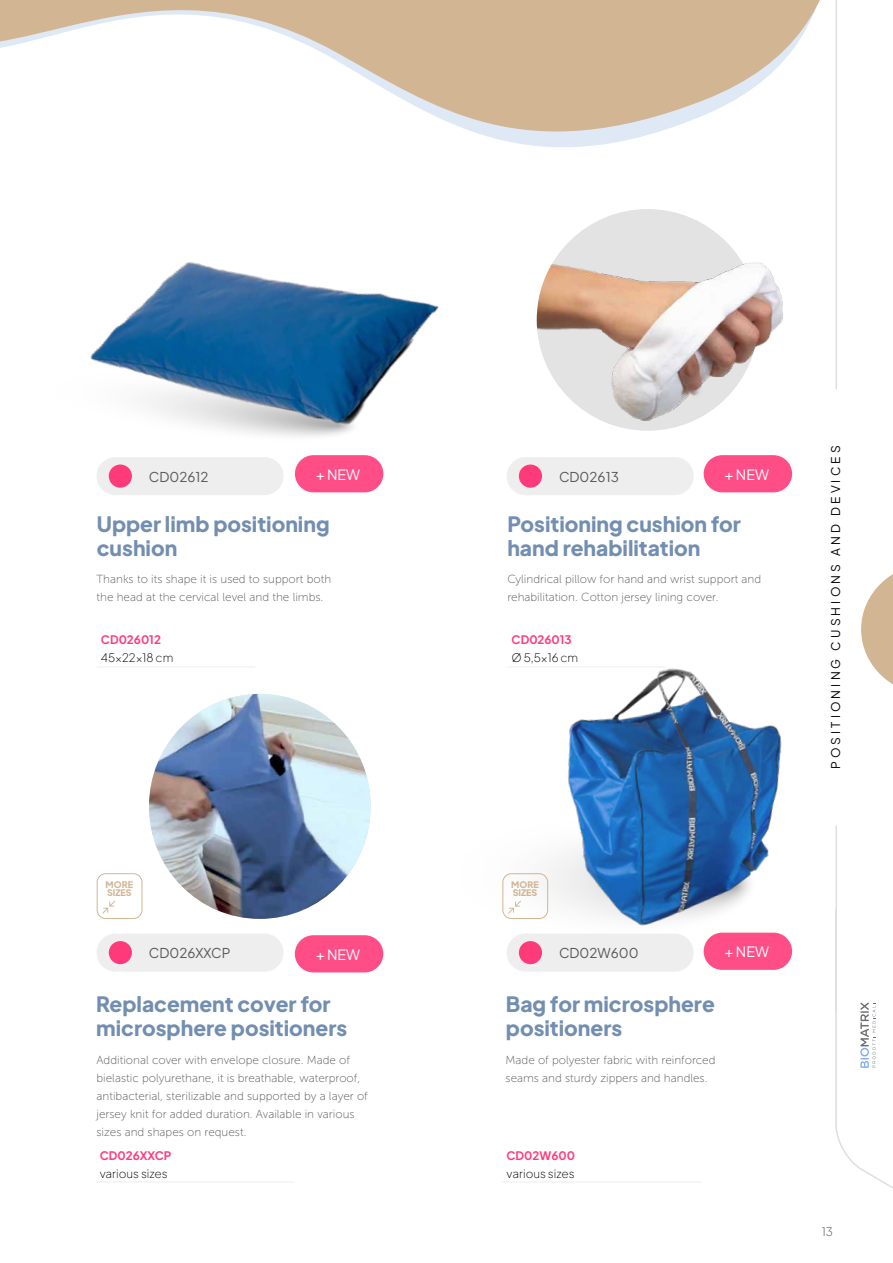
<style>
.page{position:relative;width:893px;height:1263px;background:#fff}
.page>*{position:absolute;margin:0;border:0;box-sizing:border-box;transform-origin:0 0}
.t1{font:21px/24px "Plus Jakarta Sans";color:#728eb0}
.t2{font:14.25px "Plus Jakarta Sans";color:#fff}
.t3{font:13.5px "Plus Jakarta Sans";color:#575756}
.t4{font:12px "Plus Jakarta Sans";letter-spacing:.26em;color:#000}
.t5{font:11.7px/18px "Museo Sans 100";color:#575756}
.t6{font:200 11.7px "Plus Jakarta Sans";color:#000}
.t7{font:11.7px "Plus Jakarta Sans";color:#ff3a7a}
.t8{font:300 11.7px "Plus Jakarta Sans";color:#6a6d71}
.t9{font:9px/8.2px "Plus Jakarta Sans";color:#d2b593}
</style>
<div class="page">
<hr style="left:835px;top:826px;width:2px;height:186px;background:#dedede">
<hr style="left:835px;top:0;width:2px;height:389px;background:#dedede">
<svg style="left:835px;top:906px;width:58px;height:283px"></svg>
<svg style="left:861px;top:574px;width:32px;height:111px"></svg>
<img style="left:552px;top:375px;width:50px;height:46px">
<img style="left:602px;top:375px;width:142px;height:56px">
<img style="left:149px;top:694px;width:222px;height:225px">
<hr style="left:97px;top:667px;width:158px;height:1px;background:#ededed">
<hr style="left:502px;top:1182px;width:200px;height:1px;background:#ededed">
<hr style="left:95px;top:1182px;width:200px;height:1px;background:#ededed">
<img style="left:97px;top:375px;width:413px;height:120px">
<img style="left:504px;top:666px;width:289px;height:295px">
<div style="left:295px;top:455px;width:88px;height:37px;background:#ff4e87;border-radius:19px"></div>
<div style="left:295px;top:935px;width:88px;height:37px;background:#ff4e87;border-radius:19px"></div>
<div style="left:704px;top:455px;width:88px;height:37px;background:#ff4e87;border-radius:19px"></div>
<div style="left:704px;top:933px;width:88px;height:37px;background:#ff4e87;border-radius:19px"></div>
<svg style="left:102px;top:901px;width:13px;height:13px"></svg>
<div style="left:97px;top:873px;width:45px;height:46px;border:1px solid #d2b593;border-radius:9px"></div>
<svg style="left:508px;top:901px;width:13px;height:13px"></svg>
<div style="left:502px;top:873px;width:46px;height:46px;border:1px solid #d2b593;border-radius:9px"></div>
<div style="left:97px;top:457px;width:187px;height:38px;background:#ededed;border-radius:19px"></div>
<div style="left:109px;top:464px;width:23px;height:24px;background:#ff3a7a;border-radius:50%"></div>
<div style="left:507px;top:457px;width:187px;height:38px;background:#ededed;border-radius:19px"></div>
<div style="left:519px;top:464px;width:23px;height:24px;background:#ff3a7a;border-radius:50%"></div>
<div style="left:97px;top:933px;width:187px;height:39px;background:#ededed;border-radius:19px"></div>
<div style="left:109px;top:941px;width:23px;height:23px;background:#ff3a7a;border-radius:50%"></div>
<div style="left:507px;top:933px;width:187px;height:39px;background:#ededed;border-radius:19px"></div>
<div style="left:519px;top:941px;width:23px;height:23px;background:#ff3a7a;border-radius:50%"></div>
<svg style="left:90px;top:171px;width:746px;height:204px"></svg>
<svg style="left:0;top:0;width:836px;height:171px"></svg>
<p class="t2" style="left:316px;top:463px;width:46px">+ NEW</p>
<p class="t3" style="left:149px;top:465px;width:61px">CD02612</p>
<p class="t3" style="left:559px;top:465px;width:61px">CD02613</p>
<p class="t2" style="left:725px;top:463px;width:46px">+ NEW</p>
<h1 class="t1" style="left:97px;top:510px;width:234px">Upper limb positioning cushion</h1>
<h1 class="t1" style="left:507px;top:510px;width:235px">Positioning cushion for hand rehabilitation</h1>
<p class="t5" style="left:97px;top:570px;width:236px">Thanks to its shape it is used to support both the head at the cervical level and the limbs.</p>
<p class="t5" style="left:507px;top:570px;width:255px">Cylindrical pillow for hand and wrist support and rehabilitation. Cotton jersey lining cover.</p>
<p class="t7" style="left:101px;top:630px;width:62px">CD026012</p>
<p class="t6" style="left:101px;top:649px;width:74px">45x22x18 cm</p>
<p class="t7" style="left:512px;top:630px;width:62px">CD026013</p>
<p class="t6" style="left:512px;top:649px;width:68px">Ø 5,5x16 cm</p>
<p class="t9" style="left:106px;top:879px;width:29px">MORE<br>SIZES</p>
<p class="t9" style="left:511px;top:879px;width:29px">MORE<br>SIZES</p>
<p class="t3" style="left:149px;top:942px;width:83px">CD026XXCP</p>
<p class="t3" style="left:559px;top:942px;width:81px">CD02W600</p>
<p class="t2" style="left:316px;top:943px;width:46px">+ NEW</p>
<p class="t2" style="left:725px;top:940px;width:46px">+ NEW</p>
<h1 class="t1" style="left:96px;top:990px;width:253px">Replacement cover for microsphere positioners</h1>
<h1 class="t1" style="left:506px;top:990px;width:210px">Bag for microsphere positioners</h1>
<p class="t5" style="left:97px;top:1051px;width:273px">Additional cover with envelope closure. Made of bielastic polyurethane, it is breathable, waterproof, antibacterial, sterilizable and supported by a layer of jersey knit for added duration. Available in various sizes and shapes on request.</p>
<p class="t5" style="left:506px;top:1051px;width:211px">Made of polyester fabric with reinforced seams and sturdy zippers and handles.</p>
<p class="t7" style="left:100px;top:1145px;width:73px">CD026XXCP</p>
<p class="t6" style="left:100px;top:1164px;width:70px">various sizes</p>
<p class="t7" style="left:507px;top:1145px;width:70px">CD02W600</p>
<p class="t6" style="left:507px;top:1164px;width:70px">various sizes</p>
<p class="t4" style="left:826px;top:769px;width:325px;rotate:-90deg">POSITIONING CUSHIONS AND DEVICES</p>
<p class="t8" style="left:822px;top:1222px;width:13px">13</p>
</div>
